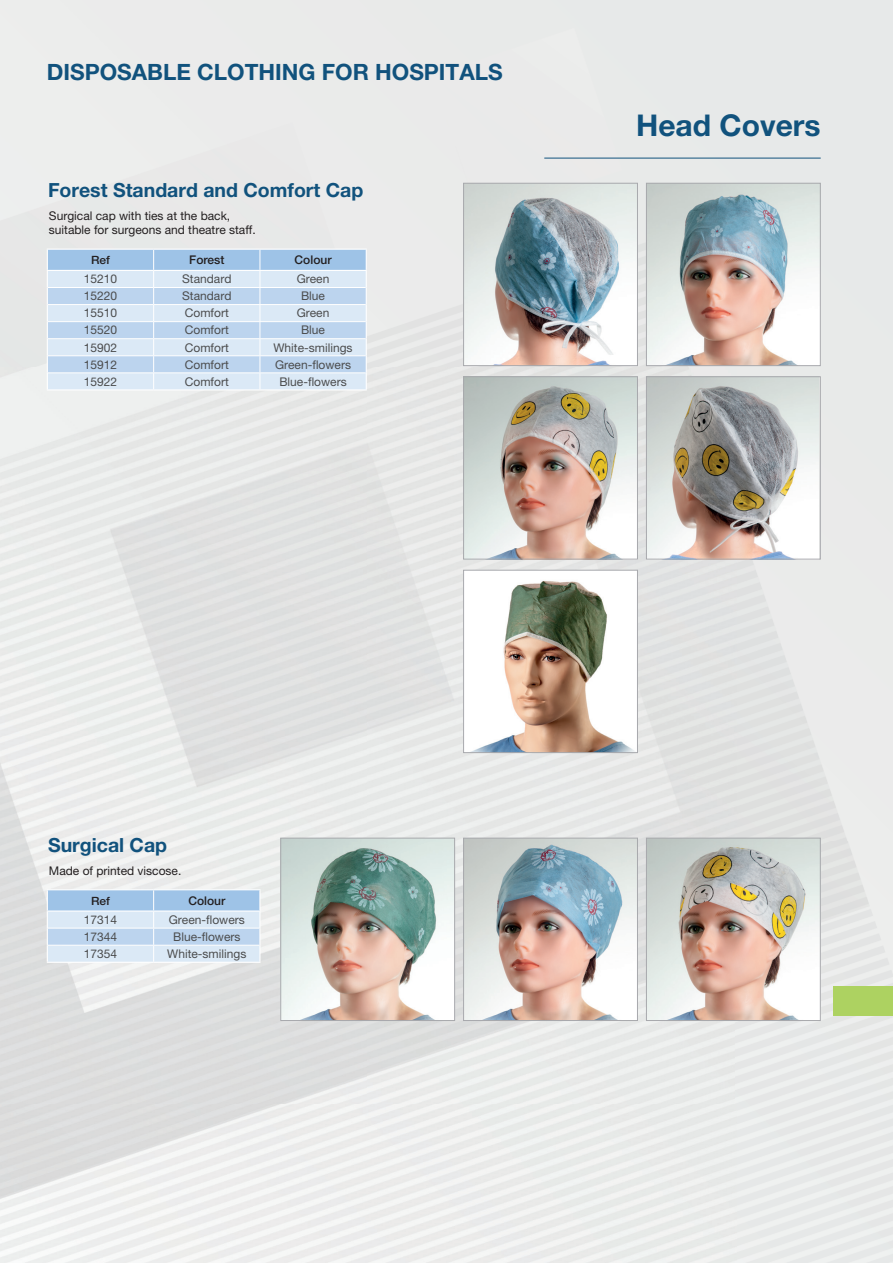
<style>
.page{position:relative;width:893px;height:1263px;background:#fff}
.page>*{position:absolute;margin:0;border:0;box-sizing:border-box;transform-origin:0 0}
.t1{font:700 30px "Helvetica Neue LT Pro";color:#11527d}
.t2{font:700 22.5px "Helvetica Neue LT Pro";color:#11527d}
.t3{font:700 19.5px "Helvetica Neue LT Pro";color:#11527d}
.t4{font:12px "Helvetica Neue LT Pro";color:#4b4c4d}
.t5{font:12px/14.4px "Helvetica Neue LT Pro";color:#231f20}
.t6{font:500 12px "Helvetica Neue LT Pro";color:#231f20}
.t7{font:500 11.4px "Helvetica Neue LT Pro";color:#231f20;scale:1.05 1}
</style>
<div class="page">
<hr style="left:544px;top:158px;width:277px;height:1px;background:#11527d">
<div style="left:833px;top:986px;width:60px;height:30px;background:#add261"></div>
<svg style="left:47px;top:890px;width:213px;height:72px;background:#c4daf0"></svg>
<hr style="left:47px;top:910px;width:107px;height:2px;background:#fff">
<hr style="left:154px;top:910px;width:106px;height:2px;background:#fff">
<svg style="left:47px;top:249px;width:320px;height:141px;background:#caddf1"></svg>
<hr style="left:47px;top:270px;width:107px;height:1px;background:#fff">
<hr style="left:154px;top:270px;width:106px;height:1px;background:#fff">
<hr style="left:260px;top:270px;width:107px;height:1px;background:#fff">
<img style="left:282px;top:840px;width:171px;height:179px">
<div style="left:280px;top:838px;width:175px;height:183px;border:1px solid #a8a9ad"></div>
<img style="left:465px;top:840px;width:171px;height:179px">
<div style="left:463px;top:838px;width:175px;height:183px;border:1px solid #a8a9ad"></div>
<img style="left:648px;top:840px;width:171px;height:179px">
<div style="left:646px;top:838px;width:175px;height:183px;border:1px solid #a8a9ad"></div>
<img style="left:465px;top:185px;width:171px;height:179px">
<div style="left:463px;top:183px;width:175px;height:183px;border:1px solid #a8a9ad"></div>
<img style="left:472px;top:580px;width:163px;height:171px">
<div style="left:463px;top:570px;width:175px;height:183px;border:1px solid #a8a9ad"></div>
<img style="left:648px;top:185px;width:171px;height:179px">
<div style="left:646px;top:183px;width:175px;height:183px;border:1px solid #a8a9ad"></div>
<img style="left:465px;top:378px;width:171px;height:179px">
<div style="left:463px;top:376px;width:175px;height:183px;border:1px solid #a8a9ad"></div>
<img style="left:648px;top:378px;width:170px;height:179px">
<div style="left:646px;top:376px;width:175px;height:183px;border:1px solid #a8a9ad"></div>
<h2 class="t2" style="left:47px;top:58px;width:457px">DISPOSABLE CLOTHING FOR HOSPITALS</h2>
<h3 class="t3" style="left:48px;top:178px;width:317px">Forest Standard and Comfort Cap</h3>
<p class="t5" style="left:49px;top:208px;width:208px">Surgical cap with ties at the back, suitable for surgeons and theatre staff.</p>
<p class="t7" style="left:91px;top:253px;width:20px">Ref</p>
<p class="t6" style="left:189px;top:253px;width:37px">Forest</p>
<p class="t6" style="left:295px;top:253px;width:38px">Colour</p>
<p class="t4" style="left:84px;top:272px;width:35px">15210</p>
<p class="t4" style="left:182px;top:272px;width:51px">Standard</p>
<p class="t4" style="left:297px;top:272px;width:34px">Green</p>
<p class="t4" style="left:84px;top:289px;width:35px">15220</p>
<p class="t4" style="left:182px;top:289px;width:51px">Standard</p>
<p class="t4" style="left:301px;top:289px;width:25px">Blue</p>
<p class="t4" style="left:84px;top:306px;width:35px">15510</p>
<p class="t4" style="left:185px;top:306px;width:46px">Comfort</p>
<p class="t4" style="left:297px;top:306px;width:34px">Green</p>
<p class="t4" style="left:84px;top:323px;width:35px">15520</p>
<p class="t4" style="left:185px;top:323px;width:46px">Comfort</p>
<p class="t4" style="left:301px;top:323px;width:25px">Blue</p>
<p class="t4" style="left:84px;top:340px;width:35px">15902</p>
<p class="t4" style="left:185px;top:340px;width:46px">Comfort</p>
<p class="t4" style="left:274px;top:340px;width:81px">White-smilings</p>
<p class="t4" style="left:84px;top:357px;width:35px">15912</p>
<p class="t4" style="left:185px;top:357px;width:46px">Comfort</p>
<p class="t4" style="left:275px;top:357px;width:77px">Green-flowers</p>
<p class="t4" style="left:84px;top:374px;width:35px">15922</p>
<p class="t4" style="left:185px;top:374px;width:46px">Comfort</p>
<p class="t4" style="left:279px;top:374px;width:69px">Blue-flowers</p>
<h1 class="t1" style="left:636px;top:107px;width:186px">Head Covers</h1>
<h3 class="t3" style="left:48px;top:833px;width:121px">Surgical Cap</h3>
<p class="t5" style="left:49px;top:863px;width:134px">Made of printed viscose.</p>
<p class="t7" style="left:91px;top:894px;width:20px">Ref</p>
<p class="t6" style="left:188px;top:893px;width:38px">Colour</p>
<p class="t4" style="left:84px;top:912px;width:35px">17314</p>
<p class="t4" style="left:169px;top:912px;width:77px">Green-flowers</p>
<p class="t4" style="left:84px;top:929px;width:35px">17344</p>
<p class="t4" style="left:173px;top:929px;width:69px">Blue-flowers</p>
<p class="t4" style="left:84px;top:946px;width:35px">17354</p>
<p class="t4" style="left:167px;top:946px;width:81px">White-smilings</p>
</div>
